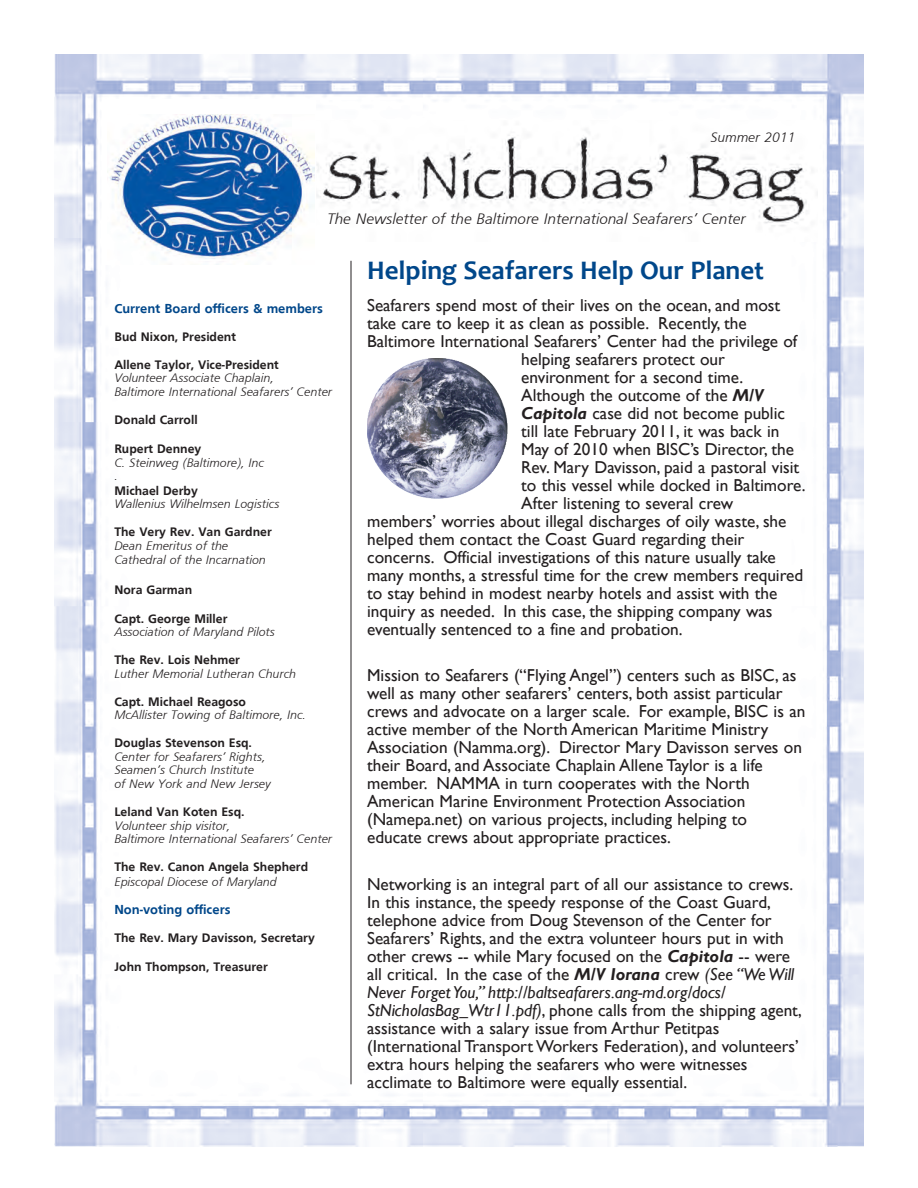
<style>
.page{position:relative;width:918px;height:1188px;background:#fff}
.page>*{position:absolute;margin:0;border:0;box-sizing:border-box;transform-origin:0 0}
.t1{font:700 27px "Candara";color:#00478a}
.t2{font:17.25px/18px "Gill Sans";color:#231f20}
.t3{font:italic 300 15.75px "Frugal Sans";color:#231f20}
.t4{font:italic 300 14.25px "Frugal Sans";color:#231f20}
.t5{font:700 13.5px "Frugal Sans";color:#00478a}
.t6{font:italic 300 12.75px/13.5px "Frugal Sans";color:#231f20}
.t7{font:700 12.75px "Frugal Sans";color:#231f20}
.s1{font-weight:700;font-style:italic}
.s2{font-style:italic}
</style>
<div class="page">
<img style="left:54px;top:54px;width:810px;height:1093px">
<img style="left:316px;top:120px;width:502px;height:122px">
<hr style="left:351px;top:261px;width:1px;height:823px;background:#231f20">
<div style="left:102px;top:99px;width:214px;height:166px;background:#fff"></div>
<img style="left:109px;top:114px;width:206px;height:151px">
<img style="left:367px;top:358px;width:141px;height:141px">
<p class="t4" style="left:710px;top:129px;width:86px">Summer 2011</p>
<p class="t3" style="left:327px;top:210px;width:420px">The Newsletter of the Baltimore International Seafarers’ Center</p>
<p class="t5" style="left:114px;top:300px;width:210px">Current Board officers &amp; members</p>
<p class="t7" style="left:114px;top:329px;width:123px">Bud Nixon, President</p>
<p class="t7" style="left:114px;top:357px;width:166px">Allene Taylor, Vice-President</p>
<p class="t6" style="left:114px;top:371px;width:219px">Volunteer Associate Chaplain,<br>Baltimore International Seafarers’ Center</p>
<p class="t7" style="left:114px;top:412px;width:85px">Donald Carroll</p>
<p class="t7" style="left:114px;top:442px;width:88px">Rupert Denney</p>
<p class="t6" style="left:114px;top:455px;width:151px">C. Steinweg (Baltimore), Inc .</p>
<p class="t7" style="left:114px;top:483px;width:85px">Michael Derby</p>
<p class="t6" style="left:114px;top:497px;width:166px">Wallenius Wilhelmsen Logistics</p>
<p class="t7" style="left:114px;top:525px;width:159px">The Very Rev. Van Gardner</p>
<p class="t6" style="left:114px;top:538px;width:153px;line-height:14.5px">Dean Emeritus of the<br>Cathedral of the Incarnation</p>
<p class="t7" style="left:114px;top:582px;width:79px">Nora Garman</p>
<p class="t7" style="left:114px;top:611px;width:115px">Capt. George Miller</p>
<p class="t6" style="left:114px;top:625px;width:162px">Association of Maryland Pilots</p>
<p class="t7" style="left:114px;top:653px;width:127px">The Rev. Lois Nehmer</p>
<p class="t6" style="left:114px;top:667px;width:183px">Luther Memorial Lutheran Church</p>
<p class="t7" style="left:114px;top:694px;width:133px">Capt. Michael Reagoso</p>
<p class="t6" style="left:114px;top:708px;width:193px">McAllister Towing of Baltimore, Inc.</p>
<p class="t7" style="left:114px;top:736px;width:139px">Douglas Stevenson Esq.</p>
<p class="t6" style="left:114px;top:750px;width:158px">Center for Seafarers’ Rights,<br>Seamen’s Church Institute<br>of New York and New Jersey</p>
<p class="t7" style="left:114px;top:804px;width:132px">Leland Van Koten Esq.</p>
<p class="t6" style="left:114px;top:818px;width:219px">Volunteer ship visitor,<br>Baltimore International Seafarers’ Center</p>
<p class="t7" style="left:114px;top:859px;width:195px">The Rev. Canon Angela Shepherd</p>
<p class="t6" style="left:114px;top:875px;width:164px">Episcopal Diocese of Maryland</p>
<p class="t5" style="left:114px;top:901px;width:118px">Non-voting officers</p>
<p class="t7" style="left:114px;top:930px;width:202px">The Rev. Mary Davisson, Secretary</p>
<p class="t7" style="left:114px;top:959px;width:155px">John Thompson, Treasurer</p>
<h1 class="t1" style="left:367px;top:253px;width:398px">Helping Seafarers Help Our Planet</h1>
<p class="t2" style="left:367px;top:296px;width:415px">Seafarers spend most of their lives on the ocean, and most</p>
<p class="t2" style="left:367px;top:314px;width:381px">take care to keep it as clean as possible. Recently, the</p>
<p class="t2" style="left:367px;top:332px;width:432px">Baltimore International Seafarers’ Center had the privilege of</p>
<p class="t2" style="left:521px;top:350px;width:205px">helping seafarers protect our</p>
<p class="t2" style="left:521px;top:368px;width:223px">environment for a second time.</p>
<p class="t2" style="left:521px;top:386px;width:244px">Although the outcome of the <span class="s1">M/V</span></p>
<p class="t2" style="left:521px;top:404px;width:265px"><span class="s1">Capitola</span> case did not become public</p>
<p class="t2" style="left:521px;top:422px;width:260px">till late February 2011, it was back in</p>
<p class="t2" style="left:521px;top:440px;width:274px">May of 2010 when BISC’s Director, the</p>
<p class="t2" style="left:521px;top:458px;width:280px">Rev. Mary Davisson, paid a pastoral visit</p>
<p class="t2" style="left:521px;top:476px;width:286px">to this vessel while docked in Baltimore.</p>
<p class="t2" style="left:521px;top:494px;width:214px">After listening to several crew</p>
<p class="t2" style="left:367px;top:512px;width:421px">members’ worries about illegal discharges of oily waste, she</p>
<p class="t2" style="left:367px;top:530px;width:379px">helped them contact the Coast Guard regarding their</p>
<p class="t2" style="left:367px;top:548px;width:410px">concerns. Official investigations of this nature usually take</p>
<p class="t2" style="left:367px;top:566px;width:438px">many months, a stressful time for the crew members required</p>
<p class="t2" style="left:367px;top:584px;width:412px">to stay behind in modest nearby hotels and assist with the</p>
<p class="t2" style="left:367px;top:602px;width:407px">inquiry as needed. In this case, the shipping company was</p>
<p class="t2" style="left:367px;top:620px;width:317px">eventually sentenced to a fine and probation.</p>
<p class="t2" style="left:367px;top:667px;width:440px">Mission to Seafarers (“Flying Angel”) centers such as BISC, as well as many other seafarers’ centers, both assist particular crews and advocate on a larger scale. For example, BISC is an active member of the North American Maritime Ministry Association (Namma.org). Director Mary Davisson serves on their Board, and Associate Chaplain Allene Taylor is a life member. NAMMA in turn cooperates with the North American Marine Environment Protection Association (Namepa.net) on various projects, including helping to educate crews about appropriate practices.</p>
<p class="t2" style="left:367px;top:876px;width:436px">Networking is an integral part of all our assistance to crews.<br>In this instance, the speedy response of the Coast Guard, telephone advice from Doug Stevenson of the Center for Seafarers’ Rights, and the extra volunteer hours put in with other crews -- while Mary focused on the <span class="s1">Capitola</span> -- were all critical. In the case of the <span class="s1">M/V Iorana</span> crew <span class="s2">(See “We Will Never Forget You,” http://baltseafarers.ang-md.org/docs/ StNicholasBag_Wtr11.pdf)</span>, phone calls from the shipping agent, assistance with a salary issue from Arthur Petitpas (International Transport Workers Federation), and volunteers’ extra hours helping the seafarers who were witnesses acclimate to Baltimore were equally essential.</p>
</div>
